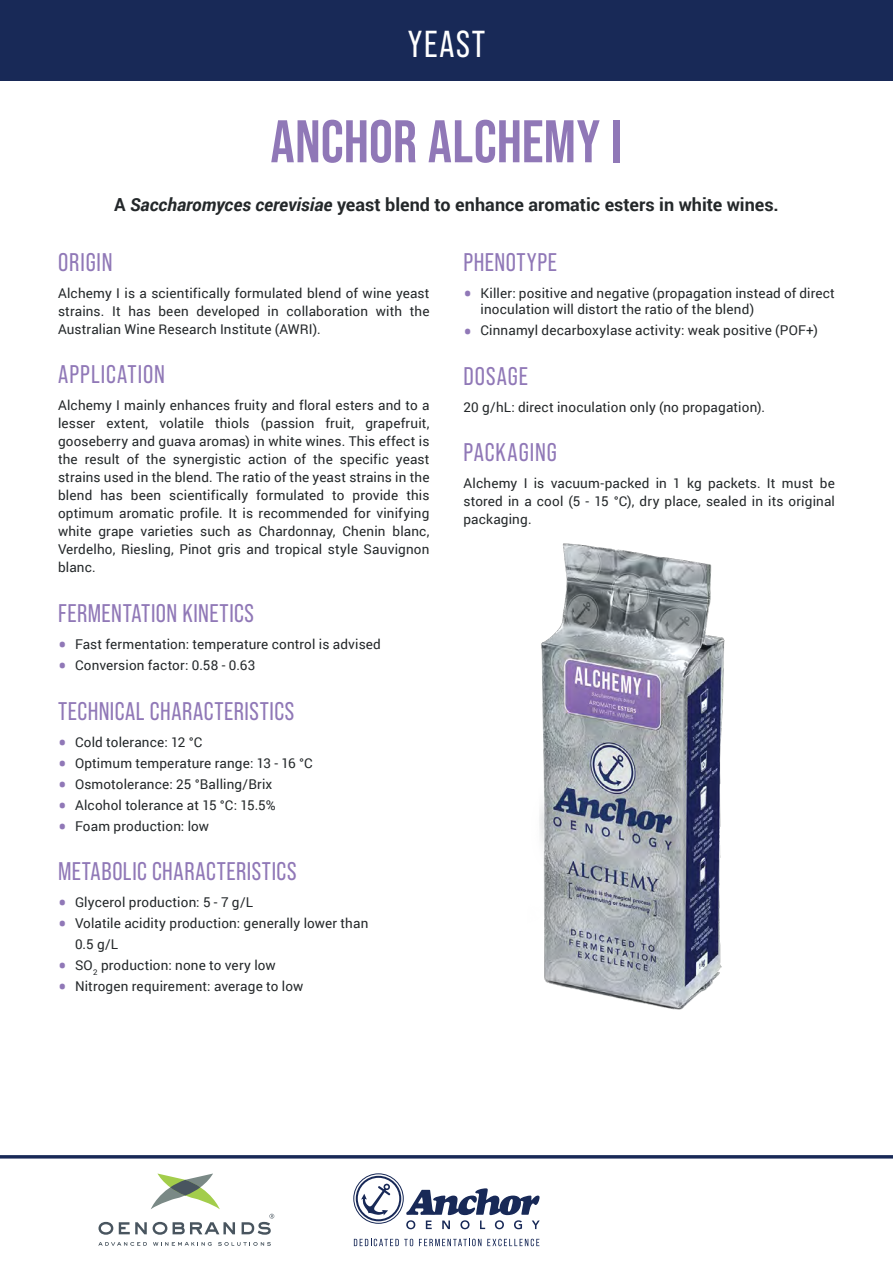
<style>
.page{position:relative;width:893px;height:1263px;background:#fff}
.page>*{position:absolute;margin:0;border:0;box-sizing:border-box;transform-origin:0 0}
.t1{font:700 60px "Bebas Neue Pro";color:#9078b7}
.t2{font:37.5px "Bebas Neue Pro";letter-spacing:.045em;color:#fff}
.t3{font:25.5px "Bebas Neue Pro";letter-spacing:.025em;color:#9078b7}
.t4{font:700 18px "Roboto";color:#24282a}
.t5{font:13.5px/18px "Roboto";letter-spacing:.01em;color:#24282a;text-align:justify}
.s1{font-style:italic}
.s2{font-size:25.5px;color:#9078b7}
</style>
<div class="page">
<svg style="left:119px;top:1222px;width:28px;height:12px"></svg>
<svg style="left:98px;top:1222px;width:15px;height:13px"></svg>
<svg style="left:153px;top:1222px;width:14px;height:13px"></svg>
<svg style="left:173px;top:1222px;width:62px;height:12px"></svg>
<svg style="left:242px;top:1214px;width:32px;height:21px"></svg>
<svg style="left:151px;top:1173px;width:69px;height:36px"></svg>
<svg style="left:170px;top:1180px;width:30px;height:15px"></svg>
<svg style="left:98px;top:1242px;width:49px;height:4px"></svg>
<svg style="left:218px;top:1242px;width:53px;height:4px"></svg>
<svg style="left:153px;top:1242px;width:59px;height:4px"></svg>
<svg style="left:353px;top:1173px;width:187px;height:56px"></svg>
<svg style="left:354px;top:1239px;width:59px;height:7px"></svg>
<svg style="left:419px;top:1239px;width:62px;height:7px"></svg>
<svg style="left:487px;top:1239px;width:52px;height:7px"></svg>
<hr style="left:0;top:1155px;width:893px;height:3px;background:#182957">
<div style="left:0;top:0;width:893px;height:80px;background:#182957"></div>
<img style="left:539px;top:543px;width:186px;height:467px">
<h2 class="t2" style="left:408px;top:23px;width:79px">YEAST</h2>
<h1 class="t1" style="left:271px;top:107px;width:353px">ANCHOR ALCHEMY I</h1>
<h3 class="t4" style="left:114px;top:192px;width:666px">A <span class="s1">Saccharomyces cerevisiae</span> yeast blend to enhance aromatic esters in white wines.</h3>
<h3 class="t3" style="left:58px;top:248px;width:56px">ORIGIN</h3>
<p class="t5" style="left:58px;top:284px;width:373px">Alchemy I is a scientifically formulated blend of wine yeast strains. It has been developed in collaboration with the Australian Wine Research Institute (AWRI).</p>
<h3 class="t3" style="left:58px;top:360px;width:109px">APPLICATION</h3>
<p class="t5" style="left:58px;top:396px;width:373px">Alchemy I mainly enhances fruity and floral esters and to a lesser extent, volatile thiols (passion fruit, grapefruit, gooseberry and guava aromas) in white wines. This effect is the result of the synergistic action of the specific yeast strains used in the blend. The ratio of the yeast strains in the blend has been scientifically formulated to provide this optimum aromatic profile. It is recommended for vinifying white grape varieties such as Chardonnay, Chenin blanc, Verdelho, Riesling, Pinot gris and tropical style Sauvignon blanc.</p>
<h3 class="t3" style="left:58px;top:599px;width:198px">FERMENTATION KINETICS</h3>
<p class="t5" style="left:58px;top:635px;width:324px"><span class="s2">•</span> Fast fermentation: temperature control is advised</p>
<p class="t5" style="left:58px;top:656px;width:199px"><span class="s2">•</span> Conversion factor: 0.58 - 0.63</p>
<h3 class="t3" style="left:58px;top:696px;width:238px">TECHNICAL CHARACTERISTICS</h3>
<p class="t5" style="left:58px;top:732px;width:146px"><span class="s2">•</span> Cold tolerance: 12 °C</p>
<p class="t5" style="left:58px;top:753px;width:256px"><span class="s2">•</span> Optimum temperature range: 13 - 16 °C</p>
<p class="t5" style="left:58px;top:774px;width:216px"><span class="s2">•</span> Osmotolerance: 25 °Balling/Brix</p>
<p class="t5" style="left:58px;top:795px;width:219px"><span class="s2">•</span> Alcohol tolerance at 15 °C: 15.5%</p>
<p class="t5" style="left:58px;top:816px;width:153px"><span class="s2">•</span> Foam production: low</p>
<h3 class="t3" style="left:58px;top:857px;width:240px">METABOLIC CHARACTERISTICS</h3>
<p class="t5" style="left:58px;top:893px;width:197px"><span class="s2">•</span> Glycerol production: 5 - 7 g/L</p>
<p class="t5" style="left:75px;top:912px;width:295px;line-height:21px;text-indent:-17px"><span class="s2">•</span> Volatile acidity production: generally lower than<br>0.5 g/L</p>
<p class="t5" style="left:58px;top:956px;width:219px"><span class="s2">•</span> SO<sub>2</sub> production: none to very low</p>
<p class="t5" style="left:58px;top:977px;width:247px"><span class="s2">•</span> Nitrogen requirement: average to low</p>
<h3 class="t3" style="left:463px;top:248px;width:95px">PHENOTYPE</h3>
<p class="t5" style="left:480px;top:284px;width:356px;line-height:16.5px;text-indent:-17px"><span class="s2">•</span> Killer: positive and negative (propagation instead of direct inoculation will distort the ratio of the blend)</p>
<p class="t5" style="left:463px;top:321px;width:356px"><span class="s2">•</span> Cinnamyl decarboxylase activity: weak positive (POF+)</p>
<h3 class="t3" style="left:463px;top:362px;width:66px">DOSAGE</h3>
<p class="t5" style="left:463px;top:398px;width:303px">20 g/hL: direct inoculation only (no propagation).</p>
<h3 class="t3" style="left:463px;top:438px;width:95px">PACKAGING</h3>
<p class="t5" style="left:463px;top:474px;width:373px">Alchemy I is vacuum-packed in 1 kg packets. It must be stored in a cool (5 - 15 °C), dry place, sealed in its original packaging.</p>
</div>
